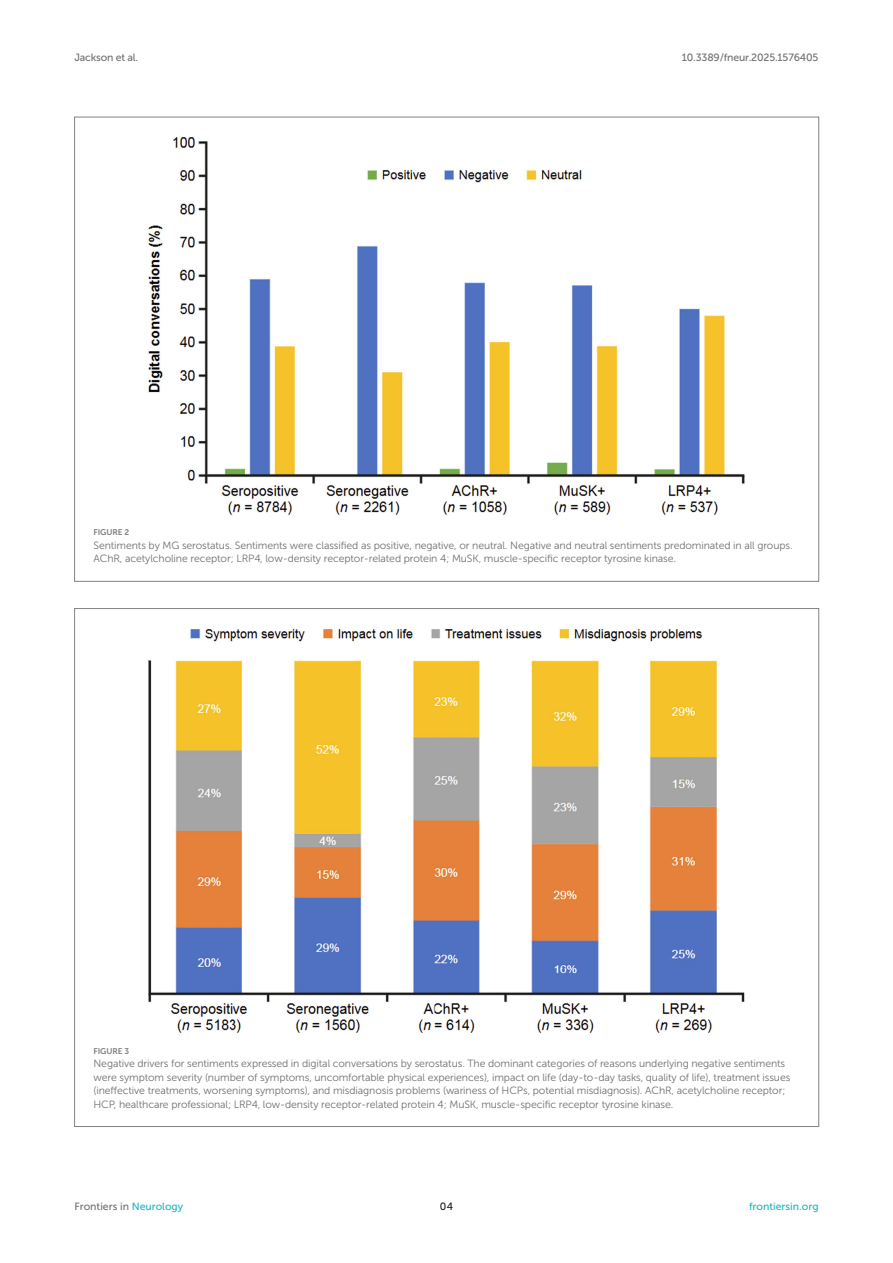
<style>
.page{position:relative;width:893px;height:1263px;background:#fff}
.page>*{position:absolute;margin:0;border:0;box-sizing:border-box;transform-origin:0 0}
.FIG_LEG{font:10.5px/13.5px "Museo Sans 300";letter-spacing:-.01em;color:#706f70}
.t1{font:10.5px "Museo Sans 500";letter-spacing:-.015em;color:#706f70}
.t2{font:10.5px "Museo Sans 500";color:#1db5c3}
.t3{font:10.5px "Museo Sans 500";color:#1b1c1b}
.FIG_HD{font:8.25px "Museo Sans 700";letter-spacing:-.01em;color:#7e7f7f}
.s1{color:#1db5c3}
</style>
<div class="page">
<img style="left:148px;top:137px;width:597px;height:379px">
<img style="left:148px;top:628px;width:597px;height:405px">
<p class="t1" style="left:74px;top:51px;width:65px">Jackson et al.</p>
<p class="t1" style="left:682px;top:51px;width:138px">10.3389/fneur.2025.1576405</p>
<p class="FIG_HD" style="left:94px;top:528px;width:37px">FIGURE 2</p>
<p class="FIG_LEG" style="left:94px;top:539px;width:701px">Sentiments by MG serostatus. Sentiments were classified as positive, negative, or neutral. Negative and neutral sentiments predominated in all groups.<br>AChR, acetylcholine receptor; LRP4, low-density receptor-related protein 4; MuSK, muscle-specific receptor tyrosine kinase.</p>
<p class="FIG_HD" style="left:94px;top:1046px;width:37px">FIGURE 3</p>
<p class="FIG_LEG" style="left:94px;top:1057px;width:698px">Negative drivers for sentiments expressed in digital conversations by serostatus. The dominant categories of reasons underlying negative sentiments were symptom severity (number of symptoms, uncomfortable physical experiences), impact on life (day-to-day tasks, quality of life), treatment issues (ineffective treatments, worsening symptoms), and misdiagnosis problems (wariness of HCPs, potential misdiagnosis). AChR, acetylcholine receptor; HCP, healthcare professional; LRP4, low-density receptor-related protein 4; MuSK, muscle-specific receptor tyrosine kinase.</p>
<p class="t1" style="left:74px;top:1200px;width:110px">Frontiers in <span class="s1">Neurology</span></p>
<p class="t3" style="left:440px;top:1200px;width:15px">04</p>
<p class="t2" style="left:749px;top:1200px;width:71px">frontiersin.org</p>
</div>
